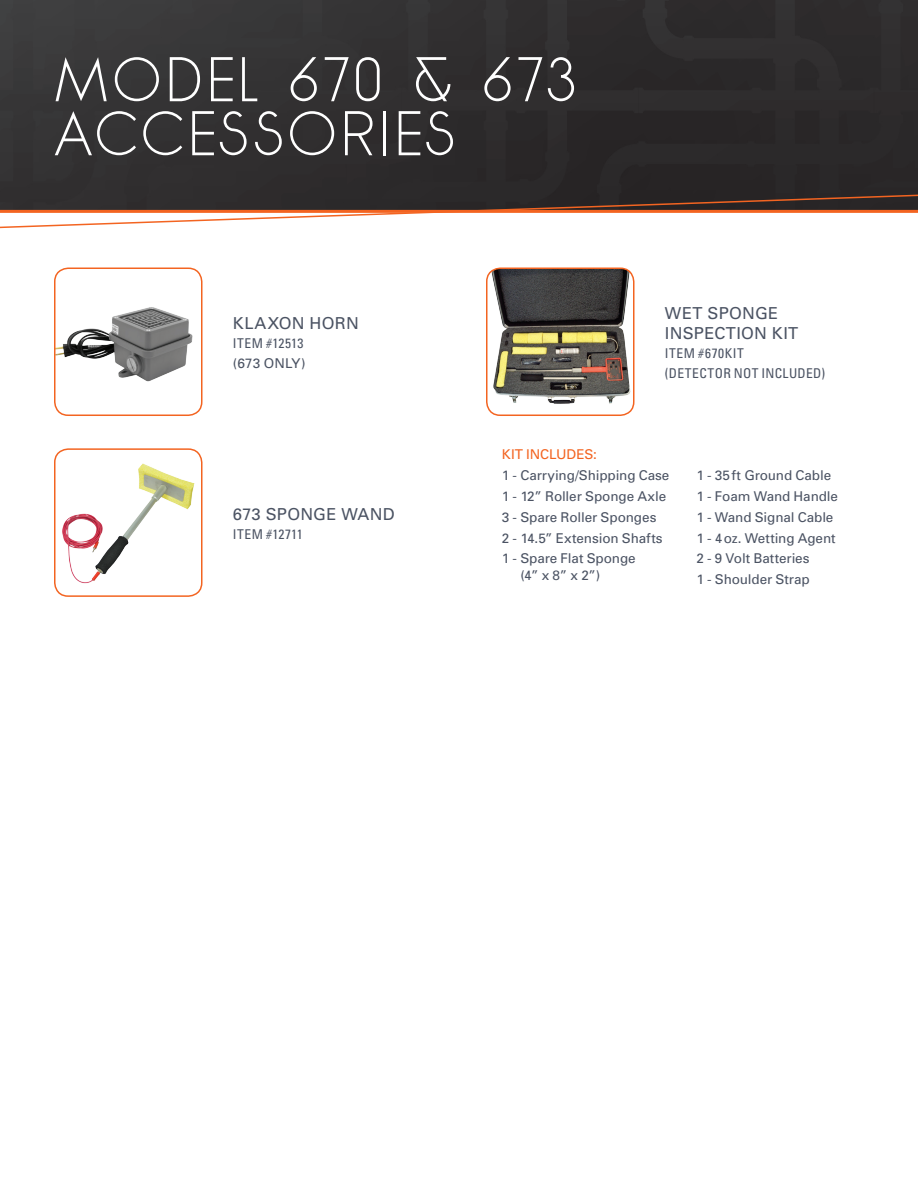
<style>
.page{position:relative;width:918px;height:1188px;background:#fff}
.page>*{position:absolute;margin:0;border:0;box-sizing:border-box;transform-origin:0 0}
.t1{font:200 63px/54px "phantom";letter-spacing:.1em;color:#fff}
.t2{font:16.5px/19.5px "Univers";letter-spacing:.015em;color:#4b5363}
.t3{font:13.5px/20.9px "Univers";letter-spacing:-.01em;color:#4b5363}
.t4{font:condensed 13.5px/19.5px "Univers";letter-spacing:.035em;color:#4b5363}
.t5{font:13.5px "Univers";letter-spacing:-.01em;color:#f36421}
</style>
<div class="page">
<img style="left:0;top:0;width:918px;height:193px">
<svg style="left:0;top:193px;width:918px;height:36px"></svg>
<hr style="left:0;top:210px;width:918px;height:3px;background:#f36421">
<img style="left:57px;top:307px;width:136px;height:75px">
<div style="left:54px;top:268px;width:148px;height:148px;border:2px solid #f36421;border-radius:14px"></div>
<img style="left:489px;top:268px;width:142px;height:136px">
<div style="left:486px;top:268px;width:148px;height:148px;border:2px solid #f36421;border-radius:14px"></div>
<img style="left:62px;top:463px;width:133px;height:120px">
<div style="left:54px;top:448px;width:148px;height:149px;border:2px solid #f36421;border-radius:14px"></div>
<h1 class="t1" style="left:54px;top:53px;width:523px">MODEL 670 &amp; 673<br>ACCESSORIES</h1>
<p class="t2" style="left:233px;top:313px;width:127px">KLAXON HORN</p>
<p class="t4" style="left:233px;top:334px;width:72px">ITEM #12513</p>
<p class="t3" style="left:233px;top:352px;width:74px">(673 ONLY)</p>
<p class="t2" style="left:665px;top:303px;width:135px">WET SPONGE<br>INSPECTION KIT</p>
<p class="t4" style="left:665px;top:343px;width:162px">ITEM #670KIT<br>(DETECTOR NOT INCLUDED)</p>
<p class="t2" style="left:233px;top:504px;width:163px">673 SPONGE WAND</p>
<p class="t4" style="left:233px;top:524px;width:71px">ITEM #12711</p>
<p class="t5" style="left:502px;top:446px;width:96px">KIT INCLUDES:</p>
<p class="t3" style="left:502px;top:465px;width:169px">1 - Carrying/Shipping Case<br>1 - 12” Roller Sponge Axle<br>3 - Spare Roller Sponges<br>2 - 14.5” Extension Shafts<br>1 - Spare Flat Sponge</p>
<p class="t3" style="left:520px;top:564px;width:81px">(4” x 8” x 2”)</p>
<p class="t3" style="left:696px;top:465px;width:143px">1 - 35ft Ground Cable<br>1 - Foam Wand Handle<br>1 - Wand Signal Cable<br>1 - 4oz. Wetting Agent<br>2 - 9 Volt Batteries<br>1 - Shoulder Strap</p>
</div>
